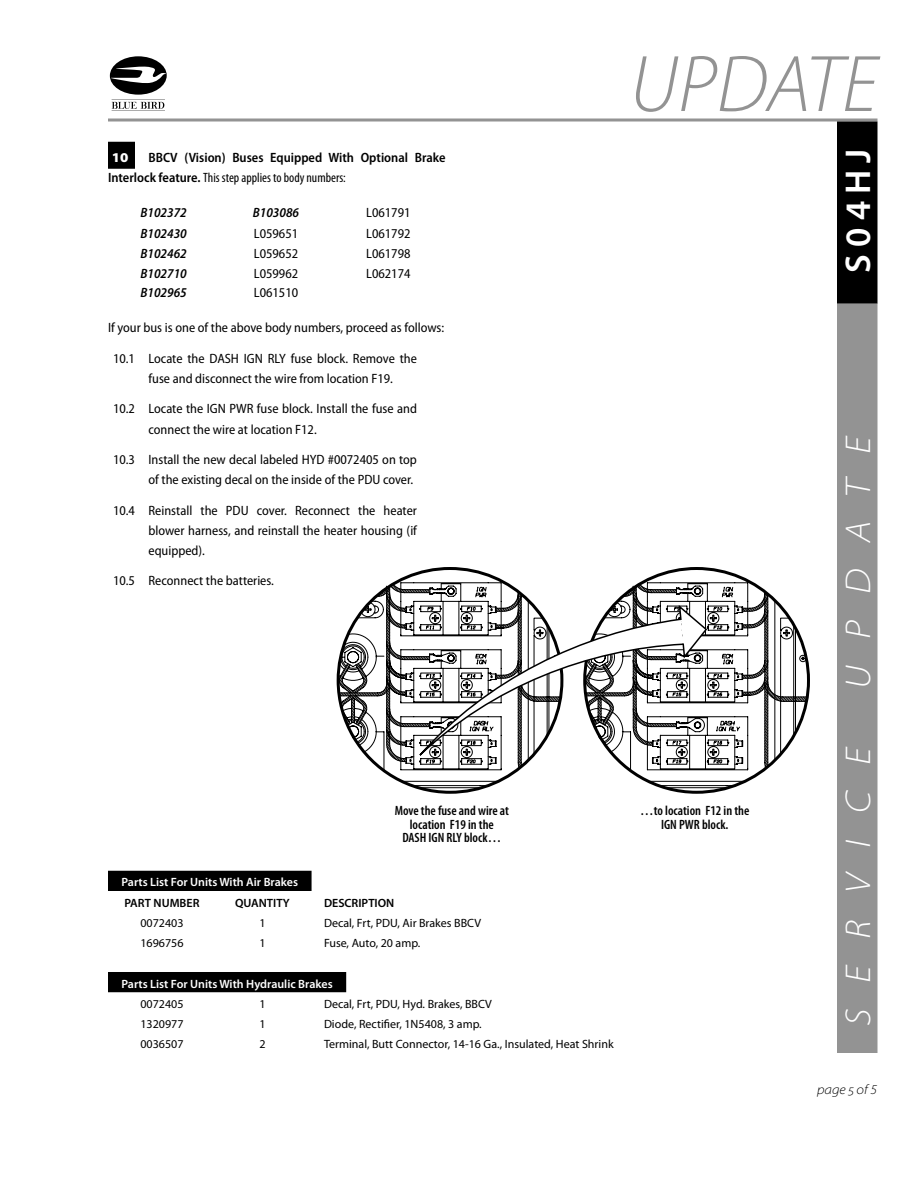
<style>
.page{position:relative;width:918px;height:1188px;background:#fff}
.page>*{position:absolute;margin:0;border:0;box-sizing:border-box;transform-origin:0 0}
.t1{font:italic 300 81px "Myriad Pro";color:#939393}
.SideBarTitle{font:italic 300 semi-expanded 36px "Myriad Pro";letter-spacing:.73em;color:#fff}
.SideBarTitle-2{font:600 36px "Myriad Pro";letter-spacing:.2em;color:#fff}
.Body_Indent_Numbered{font:semi-condensed 13.5px/20.2px "Myriad Pro";color:#000}
.Procedure_Step_First{font:600 semi-condensed 13.5px/20.2px "Myriad Pro";color:#000}
.Photo_Callout{font:600 condensed 13.5px/13.5px "Myriad Pro";color:#000;text-align:center}
.Body{font:semi-condensed 13.5px "Myriad Pro";color:#000}
.Body_Centered{font:italic 600 semi-condensed 13.5px "Myriad Pro";color:#000}
.t2{font:italic 300 semi-expanded 13.5px "Myriad Pro";color:#000}
.Procedure_Step_First-2{font:900 semi-expanded 13.5px "Myriad Pro";color:#fff}
.Parts_List_Line_Item{font:12px "Myriad Pro";color:#000}
.Parts_List_Title{font:600 12px "Myriad Pro";color:#fff}
.Parts_List_Headings{font:600 12px "Myriad Pro";color:#000}
.s1{font-weight:400;font-stretch:condensed}
</style>
<div class="page">
<svg style="left:108px;top:118px;width:770px;height:4px;background:#adadad"></svg>
<svg style="left:110px;top:56px;width:57px;height:55px"></svg>
<svg style="left:661px;top:567px;width:149px;height:227px"></svg>
<svg style="left:642px;top:589px;width:166px;height:199px"></svg>
<svg style="left:336px;top:567px;width:150px;height:227px"></svg>
<svg style="left:338px;top:769px;width:166px;height:19px"></svg>
<svg style="left:396px;top:769px;width:289px;height:11px"></svg>
<svg style="left:338px;top:568px;width:469px;height:201px"></svg>
<div style="left:837px;top:121px;width:41px;height:183px;background:#000"></div>
<div style="left:837px;top:304px;width:41px;height:749px;background:#939393"></div>
<div style="left:108px;top:871px;width:204px;height:20px;background:#000"></div>
<div style="left:108px;top:972px;width:238px;height:20px;background:#000"></div>
<div style="left:108px;top:142px;width:27px;height:27px;background:#000"></div>
<p class="Procedure_Step_First" style="left:108px;top:148px;width:339px;text-indent:40px">BBCV (Vision) Buses Equipped With Optional Brake<br>Interlock feature. <span class="s1">This step applies to body numbers:</span></p>
<p class="Body_Centered" style="left:140px;top:205px;width:48px">B102372</p>
<p class="Body_Centered" style="left:253px;top:205px;width:48px">B103086</p>
<p class="Body_Indent_Numbered" style="left:366px;top:203px;width:46px">L061791</p>
<p class="Body_Centered" style="left:140px;top:226px;width:48px">B102430</p>
<p class="Body_Indent_Numbered" style="left:254px;top:224px;width:46px">L059651</p>
<p class="Body_Indent_Numbered" style="left:366px;top:224px;width:46px">L061792</p>
<p class="Body_Centered" style="left:140px;top:246px;width:48px">B102462</p>
<p class="Body_Indent_Numbered" style="left:254px;top:244px;width:46px">L059652</p>
<p class="Body_Indent_Numbered" style="left:366px;top:244px;width:46px">L061798</p>
<p class="Body_Centered" style="left:140px;top:266px;width:48px">B102710</p>
<p class="Body_Indent_Numbered" style="left:254px;top:263px;width:46px">L059962</p>
<p class="Body_Indent_Numbered" style="left:366px;top:263px;width:46px">L062174</p>
<p class="Body_Centered" style="left:140px;top:285px;width:48px">B102965</p>
<p class="Body_Indent_Numbered" style="left:254px;top:283px;width:46px">L061510</p>
<p class="Body" style="left:108px;top:321px;width:338px">If your bus is one of the above body numbers, proceed as follows:</p>
<p class="Body_Indent_Numbered" style="left:148px;top:348px;width:270px;text-indent:-35px">10.1 Locate the DASH IGN RLY fuse block. Remove the fuse and disconnect the wire from location F19.</p>
<p class="Body_Indent_Numbered" style="left:148px;top:399px;width:270px;text-indent:-35px">10.2 Locate the IGN PWR fuse block. Install the fuse and connect the wire at location F12.</p>
<p class="Body_Indent_Numbered" style="left:113px;top:450px;width:305px;text-align:right">10.3 Install the new decal labeled HYD #0072405 on top of the existing decal on the inside of the PDU cover.</p>
<p class="Body_Indent_Numbered" style="left:148px;top:500px;width:270px;text-align:justify;text-indent:-35px">10.4 Reinstall the PDU cover. Reconnect the heater blower harness, and reinstall the heater housing (if equipped).</p>
<p class="Body_Indent_Numbered" style="left:113px;top:571px;width:163px">10.5 Reconnect the batteries.</p>
<p class="Procedure_Step_First-2" style="left:112px;top:150px;width:18px">10</p>
<h1 class="t1" style="left:629px;top:41px;width:250px">UPDATE</h1>
<p class="SideBarTitle-2" style="left:838px;top:273px;width:126px;rotate:-90deg">S04HJ</p>
<p class="SideBarTitle" style="left:839px;top:689px;width:255px;rotate:-90deg">UPDATE</p>
<p class="Photo_Callout" style="left:395px;top:804px;width:116px">Move the fuse and wire at location F19 in the<br>DASH IGN RLY block…</p>
<p class="Photo_Callout" style="left:640px;top:804px;width:111px">…to location F12 in the<br>IGN PWR block.</p>
<p class="Parts_List_Title" style="left:122px;top:876px;width:178px">Parts List For Units With Air Brakes</p>
<p class="Parts_List_Headings" style="left:124px;top:896px;width:77px">PART NUMBER</p>
<p class="Parts_List_Headings" style="left:235px;top:896px;width:56px">QUANTITY</p>
<p class="Parts_List_Headings" style="left:324px;top:896px;width:72px">DESCRIPTION</p>
<p class="Parts_List_Line_Item" style="left:140px;top:916px;width:45px">0072403</p>
<p class="Parts_List_Line_Item" style="left:259px;top:916px;width:8px">1</p>
<p class="Parts_List_Line_Item" style="left:324px;top:916px;width:159px">Decal, Frt, PDU, Air Brakes BBCV</p>
<p class="Parts_List_Line_Item" style="left:140px;top:937px;width:45px">1696756</p>
<p class="Parts_List_Line_Item" style="left:259px;top:937px;width:8px">1</p>
<p class="Parts_List_Line_Item" style="left:324px;top:937px;width:98px">Fuse, Auto, 20 amp.</p>
<p class="Parts_List_Title" style="left:122px;top:977px;width:213px">Parts List For Units With Hydraulic Brakes</p>
<p class="Parts_List_Line_Item" style="left:140px;top:997px;width:45px">0072405</p>
<p class="Parts_List_Line_Item" style="left:259px;top:997px;width:8px">1</p>
<p class="Parts_List_Line_Item" style="left:324px;top:997px;width:169px">Decal, Frt, PDU, Hyd. Brakes, BBCV</p>
<p class="Parts_List_Line_Item" style="left:140px;top:1018px;width:45px">1320977</p>
<p class="Parts_List_Line_Item" style="left:259px;top:1018px;width:8px">1</p>
<p class="Parts_List_Line_Item" style="left:324px;top:1018px;width:159px">Diode, Rectifier, 1N5408, 3 amp.</p>
<p class="Parts_List_Line_Item" style="left:140px;top:1038px;width:45px">0036507</p>
<p class="Parts_List_Line_Item" style="left:259px;top:1038px;width:8px">2</p>
<p class="Parts_List_Line_Item" style="left:324px;top:1038px;width:291px">Terminal, Butt Connector, 14-16 Ga., Insulated, Heat Shrink</p>
<p class="SideBarTitle" style="left:839px;top:1026px;width:281px;rotate:-90deg">SERVICE</p>
<p class="t2" style="left:817px;top:1082px;width:61px">page of 5</p>
</div>
